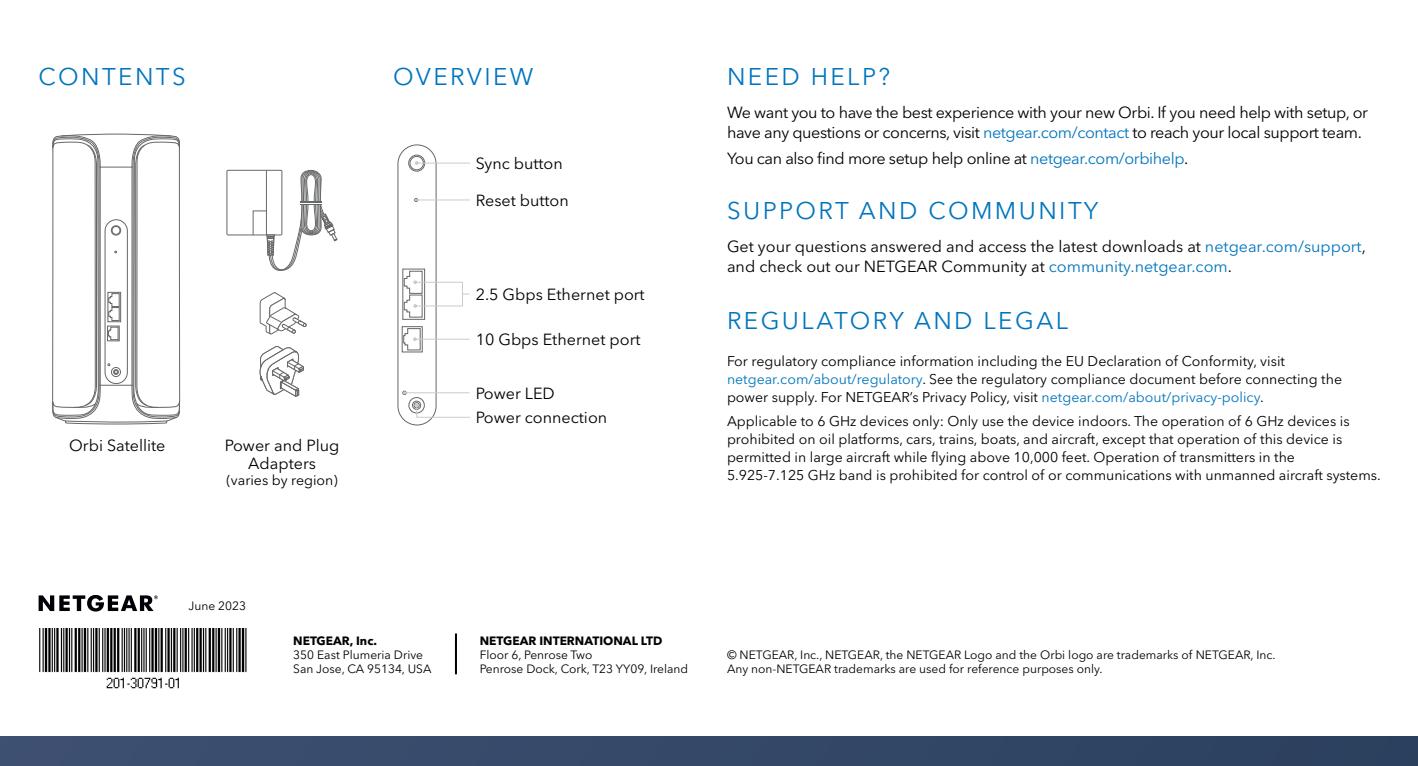
<style>
.page{position:relative;width:1418px;height:766px;background:#fff}
.page>*{position:absolute;margin:0;border:0;box-sizing:border-box;transform-origin:0 0}
.t1{font:24px "Avenir Next LT Pro";letter-spacing:.1em;color:#0075be}
.t2{font:16px/18px "Avenir Next LT Pro";letter-spacing:-.005em;color:#000}
.t3{font:16px/20px "Avenir Next LT Pro";letter-spacing:-.025em;color:#000}
.t4{font:14px/18px "Avenir Next LT Pro";color:#000}
.t5{font:12px/14px "Avenir Next LT Pro";color:#000}
.t6{font:700 12px "Avenir Next LT Pro";color:#000}
.s1{color:#0075be}
</style>
<div class="page">
<svg style="left:39px;top:595px;width:119px;height:16px"></svg>
<img style="left:39px;top:628px;width:208px;height:61px">
<svg style="left:397px;top:144px;width:74px;height:282px"></svg>
<hr style="left:455px;top:633px;width:2px;height:41px;background:#000">
<svg style="left:52px;top:134px;width:129px;height:291px"></svg>
<div style="left:108px;top:292px;width:13px;height:30px;border:1px solid #666767"></div>
<div style="left:107px;top:326px;width:12px;height:15px;border:1px solid #666767"></div>
<div style="left:0;top:735px;width:1417px;height:30px;background:#354868"></div>
<svg style="left:253px;top:170px;width:84px;height:100px"></svg>
<div style="left:227px;top:170px;width:55px;height:65px;border:1px solid #676868"></div>
<svg style="left:259px;top:292px;width:48px;height:105px"></svg>
<h1 class="t1" style="left:39px;top:63px;width:149px">CONTENTS</h1>
<h1 class="t1" style="left:393px;top:63px;width:142px">OVERVIEW</h1>
<p class="t2" style="left:475px;top:154px;width:89px">Sync button</p>
<p class="t2" style="left:475px;top:191px;width:95px">Reset button</p>
<p class="t2" style="left:69px;top:436px;width:98px">Orbi Satellite</p>
<p class="t2" style="left:225px;top:436px;width:116px;text-align:center">Power and Plug<br>Adapters</p>
<p class="t4" style="left:227px;top:471px;width:112px">(varies by region)</p>
<p class="t5" style="left:188px;top:599px;width:59px">June 2023</p>
<p class="t2" style="left:475px;top:285px;width:170px">2.5 Gbps Ethernet port</p>
<p class="t2" style="left:475px;top:330px;width:166px">10 Gbps Ethernet port</p>
<p class="t2" style="left:475px;top:380px;width:133px;line-height:24.8px">Power LED<br>Power connection</p>
<h1 class="t1" style="left:727px;top:63px;width:165px">NEED HELP?</h1>
<p class="t3" style="left:727px;top:102px;width:642px">We want you to have the best experience with your new Orbi. If you need help with setup, or have any questions or concerns, visit <span class="s1">netgear.com/contact</span> to reach your local support team.</p>
<p class="t3" style="left:727px;top:148px;width:462px">You can also find more setup help online at <span class="s1">netgear.com/orbihelp</span>.</p>
<h1 class="t1" style="left:727px;top:196px;width:373px">SUPPORT AND COMMUNITY</h1>
<p class="t2" style="left:727px;top:236px;width:640px;line-height:20px">Get your questions answered and access the latest downloads at <span class="s1">netgear.com/support</span>, and check out our NETGEAR Community at <span class="s1">community.netgear.com</span>.</p>
<h1 class="t1" style="left:727px;top:306px;width:342px">REGULATORY AND LEGAL</h1>
<p class="t4" style="left:727px;top:352px;width:616px">For regulatory compliance information including the EU Declaration of Conformity, visit <span class="s1">netgear.com/about/regulatory</span>. See the regulatory compliance document before connecting the power supply. For NETGEAR’s Privacy Policy, visit <span class="s1">netgear.com/about/privacy-policy</span>.</p>
<p class="t4" style="left:727px;top:412px;width:655px">Applicable to 6 GHz devices only: Only use the device indoors. The operation of 6 GHz devices is prohibited on oil platforms, cars, trains, boats, and aircraft, except that operation of this device is permitted in large aircraft while flying above 10,000 feet. Operation of transmitters in the<br>5.925-7.125 GHz band is prohibited for control of or communications with unmanned aircraft systems.</p>
<p class="t6" style="left:480px;top:632px;width:184px">NETGEAR INTERNATIONAL LTD</p>
<p class="t5" style="left:480px;top:647px;width:210px">Floor 6, Penrose Two<br>Penrose Dock, Cork, T23 YY09, Ireland</p>
<p class="t6" style="left:293px;top:633px;width:85px">NETGEAR, Inc.</p>
<p class="t5" style="left:293px;top:647px;width:140px">350 East Plumeria Drive<br>San Jose, CA 95134, USA</p>
<p class="t5" style="left:727px;top:647px;width:550px">© NETGEAR, Inc., NETGEAR, the NETGEAR Logo and the Orbi logo are trademarks of NETGEAR, Inc.<br>Any non‑NETGEAR trademarks are used for reference purposes only.</p>
</div>
